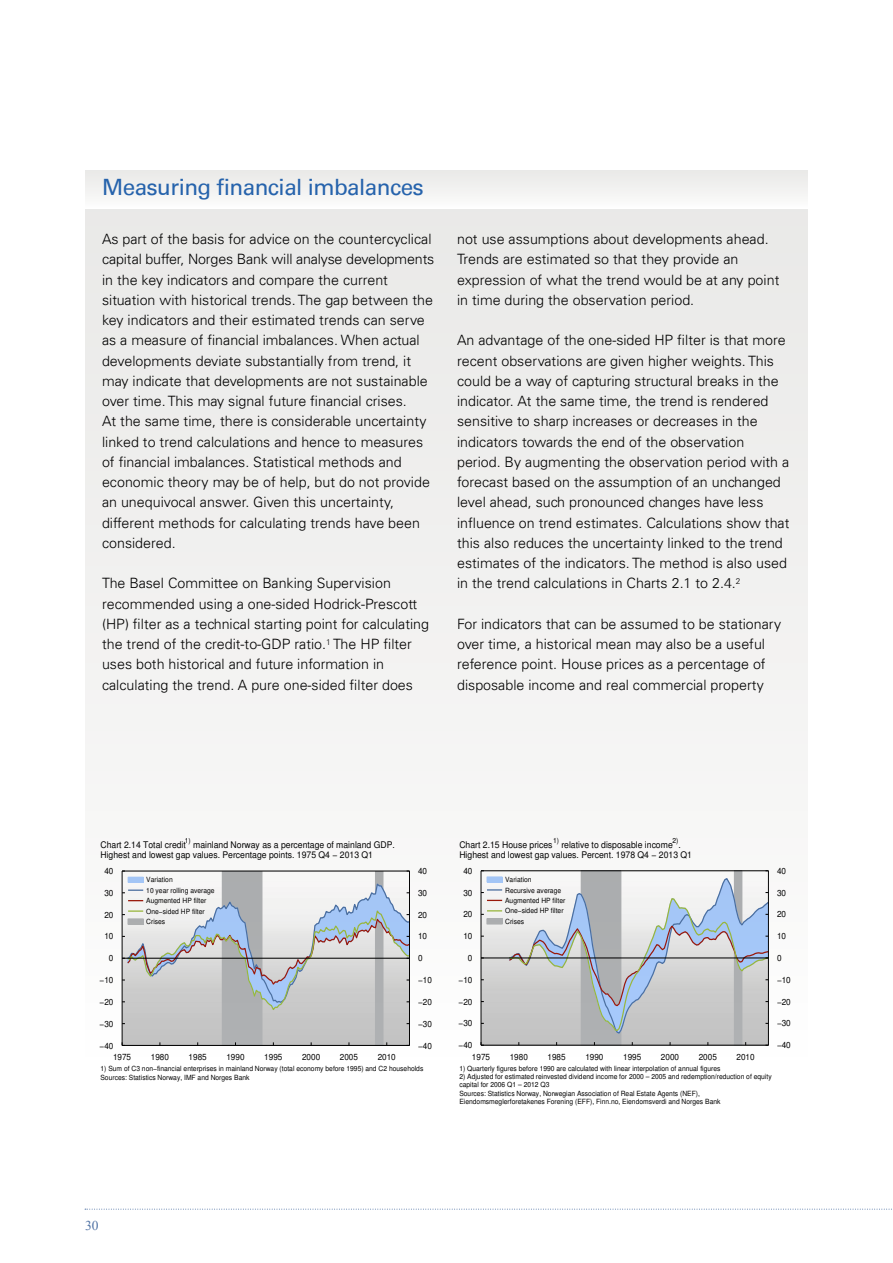
<style>
.page{position:relative;width:893px;height:1263px;background:#fff}
.page>*{position:absolute;margin:0;border:0;box-sizing:border-box;transform-origin:0 0}
.t1{font:22.5px "Univers LT";letter-spacing:-.025em;color:#2663ac}
.t2{font:300 14.25px/20.2px "Univers LT";color:#000}
.t3{font:13.5px "Times New Roman";color:#5173a5}
.t4{font:9.15px/10.6px "Helvetica";color:#000;scale:.94 1}
.t5{font:8.7px "Helvetica";color:#000;scale:.94 1}
.t6{font:7.2px/10.5px "Helvetica";color:#000;scale:.94 1}
</style>
<div class="page">
<svg style="left:85px;top:1209px;width:807px;height:1px"></svg>
<div style="left:85px;top:208px;width:723px;height:859px;background:#f1f1f0"></div>
<div style="left:85px;top:170px;width:723px;height:38px;background:#f2f2f1"></div>
<img style="left:123px;top:872px;width:286px;height:173px">
<div style="left:222px;top:871px;width:40px;height:174px;background:#b0b2b4"></div>
<div style="left:222px;top:871px;width:40px;height:174px;border:1px solid #b0b2b4"></div>
<div style="left:375px;top:871px;width:8px;height:174px;background:#b0b2b4"></div>
<hr style="left:122px;top:1045px;width:287px;height:1px;background:#000">
<hr style="left:122px;top:871px;width:1px;height:174px;background:#000">
<hr style="left:122px;top:871px;width:287px;height:1px;background:#000">
<hr style="left:409px;top:871px;width:1px;height:174px;background:#000">
<div style="left:128px;top:877px;width:15px;height:5px;background:#a3c5f5"></div>
<svg style="left:122px;top:882px;width:287px;height:130px"></svg>
<div style="left:128px;top:919px;width:15px;height:5px;background:#b0b2b4"></div>
<div style="left:127px;top:918px;width:17px;height:7px;border:1px solid #b0b2b4"></div>
<img style="left:482px;top:871px;width:286px;height:174px">
<div style="left:581px;top:871px;width:40px;height:174px;background:#b0b2b4"></div>
<div style="left:581px;top:871px;width:40px;height:174px;border:1px solid #b0b2b4"></div>
<div style="left:734px;top:871px;width:8px;height:174px;background:#b0b2b4"></div>
<div style="left:734px;top:871px;width:8px;height:174px;border:1px solid #b0b2b4"></div>
<hr style="left:481px;top:958px;width:287px;height:1px;background:#000">
<hr style="left:481px;top:1045px;width:287px;height:1px;background:#000">
<hr style="left:481px;top:871px;width:1px;height:174px;background:#000">
<svg style="left:481px;top:1042px;width:3px;height:4px"></svg>
<hr style="left:481px;top:870px;width:287px;height:1px;background:#000">
<hr style="left:768px;top:871px;width:1px;height:174px;background:#000">
<svg style="left:508px;top:877px;width:260px;height:158px"></svg>
<div style="left:487px;top:877px;width:15px;height:5px;background:#a3c5f5"></div>
<div style="left:487px;top:876px;width:15px;height:6px;border:1px solid #a8cbfd"></div>
<svg style="left:481px;top:889px;width:21px;height:4px"></svg>
<svg style="left:487px;top:900px;width:15px;height:1px"></svg>
<svg style="left:481px;top:910px;width:21px;height:5px"></svg>
<div style="left:487px;top:919px;width:15px;height:5px;background:#b0b2b4"></div>
<div style="left:486px;top:918px;width:17px;height:6px;border:1px solid #b0b2b4"></div>
<h1 class="t1" style="left:102px;top:173px;width:323px">Measuring financial imbalances</h1>
<p class="t2" style="left:102px;top:229px;width:334px">As part of the basis for advice on the countercyclical capital buffer, Norges Bank will analyse developments in the key indicators and compare the current situation with historical trends. The gap between the key indicators and their estimated trends can serve as a measure of financial imbalances. When actual developments deviate substantially from trend, it may indicate that developments are not sustainable over time. This may signal future financial crises.<br>At the same time, there is considerable uncertainty linked to trend calculations and hence to measures of financial imbalances. Statistical methods and economic theory may be of help, but do not provide an unequivocal answer. Given this uncertainty, different methods for calculating trends have been considered.</p>
<p class="t2" style="left:102px;top:573px;width:329px">The Basel Committee on Banking Supervision recommended using a one-sided Hodrick-Prescott (HP) filter as a technical starting point for calculating the trend of the credit-to-GDP ratio.<sup>1</sup> The HP filter uses both historical and future information in calculating the trend. A pure one-sided filter does</p>
<p class="t2" style="left:457px;top:229px;width:324px">not use assumptions about developments ahead.<br>Trends are estimated so that they provide an expression of what the trend would be at any point in time during the observation period.</p>
<p class="t2" style="left:457px;top:330px;width:334px">An advantage of the one-sided HP filter is that more recent observations are given higher weights. This could be a way of capturing structural breaks in the indicator. At the same time, the trend is rendered sensitive to sharp increases or decreases in the indicators towards the end of the observation period. By augmenting the observation period with a forecast based on the assumption of an unchanged level ahead, such pronounced changes have less influence on trend estimates. Calculations show that this also reduces the uncertainty linked to the trend estimates of the indicators. The method is also used in the trend calculations in Charts 2.1 to 2.4.<sup>2</sup></p>
<p class="t2" style="left:457px;top:614px;width:326px">For indicators that can be assumed to be stationary over time, a historical mean may also be a useful reference point. House prices as a percentage of disposable income and real commercial property</p>
<p class="t4" style="left:100px;top:840px;width:92px">Chart 2.14 Total credit</p>
<p class="t6" style="left:185px;top:836px;width:8px">1)</p>
<p class="t4" style="left:100px;top:840px;width:315px;text-indent:93px">mainland Norway as a percentage of mainland GDP.<br>Highest and lowest gap values. Percentage points. 1975 Q4 − 2013 Q1</p>
<p class="t4" style="left:459px;top:840px;width:101px">Chart 2.15 House prices</p>
<p class="t6" style="left:553px;top:836px;width:8px">1)</p>
<p class="t4" style="left:561px;top:840px;width:120px">relative to disposable income</p>
<p class="t6" style="left:672px;top:836px;width:8px">2)</p>
<p class="t4" style="left:459px;top:840px;width:249px;text-indent:219px">.<br>Highest and lowest gap values. Percent. 1978 Q4 − 2013 Q1</p>
<p class="t5" style="left:104px;top:868px;width:11px">40</p>
<p class="t5" style="left:418px;top:868px;width:11px">40</p>
<p class="t5" style="left:463px;top:867px;width:11px">40</p>
<p class="t5" style="left:777px;top:867px;width:11px">40</p>
<p class="t5" style="left:104px;top:889px;width:11px">30</p>
<p class="t5" style="left:104px;top:911px;width:11px">20</p>
<p class="t6" style="left:146px;top:875px;width:74px">Variation<br>10 year rolling average<br>Augmented HP filter<br>One−sided HP filter<br>Crises</p>
<p class="t5" style="left:418px;top:889px;width:11px">30</p>
<p class="t5" style="left:418px;top:911px;width:11px">20</p>
<p class="t5" style="left:463px;top:889px;width:11px">30</p>
<p class="t5" style="left:463px;top:911px;width:11px">20</p>
<p class="t6" style="left:505px;top:875px;width:65px">Variation<br>Recursive average<br>Augmented HP filter<br>One−sided HP filter<br>Crises</p>
<p class="t5" style="left:777px;top:889px;width:11px">30</p>
<p class="t5" style="left:777px;top:911px;width:11px">20</p>
<p class="t5" style="left:104px;top:933px;width:11px">10</p>
<p class="t5" style="left:418px;top:933px;width:11px">10</p>
<p class="t5" style="left:463px;top:933px;width:11px">10</p>
<p class="t5" style="left:777px;top:933px;width:11px">10</p>
<p class="t5" style="left:109px;top:955px;width:6px">0</p>
<p class="t5" style="left:418px;top:955px;width:6px">0</p>
<p class="t5" style="left:468px;top:954px;width:6px">0</p>
<p class="t5" style="left:777px;top:954px;width:6px">0</p>
<p class="t5" style="left:100px;top:977px;width:16px">−10</p>
<p class="t5" style="left:418px;top:977px;width:16px">−10</p>
<p class="t5" style="left:459px;top:976px;width:16px">−10</p>
<p class="t5" style="left:777px;top:976px;width:16px">−10</p>
<p class="t5" style="left:100px;top:998px;width:16px">−20</p>
<p class="t5" style="left:418px;top:998px;width:16px">−20</p>
<p class="t5" style="left:459px;top:998px;width:16px">−20</p>
<p class="t5" style="left:777px;top:998px;width:16px">−20</p>
<p class="t5" style="left:100px;top:1020px;width:16px">−30</p>
<p class="t5" style="left:418px;top:1020px;width:16px">−30</p>
<p class="t5" style="left:459px;top:1020px;width:16px">−30</p>
<p class="t5" style="left:777px;top:1020px;width:16px">−30</p>
<p class="t5" style="left:100px;top:1042px;width:16px">−40</p>
<p class="t5" style="left:418px;top:1042px;width:16px">−40</p>
<p class="t5" style="left:459px;top:1042px;width:16px">−40</p>
<p class="t5" style="left:777px;top:1042px;width:16px">−40</p>
<p class="t5" style="left:113px;top:1054px;width:21px">1975</p>
<p class="t5" style="left:151px;top:1054px;width:21px">1980</p>
<p class="t5" style="left:189px;top:1054px;width:21px">1985</p>
<p class="t5" style="left:226px;top:1054px;width:21px">1990</p>
<p class="t5" style="left:264px;top:1054px;width:21px">1995</p>
<p class="t5" style="left:302px;top:1054px;width:21px">2000</p>
<p class="t5" style="left:340px;top:1054px;width:21px">2005</p>
<p class="t5" style="left:378px;top:1054px;width:21px">2010</p>
<p class="t5" style="left:472px;top:1054px;width:21px">1975</p>
<p class="t5" style="left:510px;top:1054px;width:21px">1980</p>
<p class="t5" style="left:547px;top:1054px;width:21px">1985</p>
<p class="t5" style="left:585px;top:1054px;width:21px">1990</p>
<p class="t5" style="left:623px;top:1054px;width:21px">1995</p>
<p class="t5" style="left:661px;top:1054px;width:21px">2000</p>
<p class="t5" style="left:699px;top:1054px;width:21px">2005</p>
<p class="t5" style="left:737px;top:1054px;width:21px">2010</p>
<p class="t6" style="left:100px;top:1065px;width:345px;line-height:8.2px">1) Sum of C3 non−financial enterprises in mainland Norway (total economy before 1995) and C2 households<br>Sources: Statistics Norway, IMF and Norges Bank</p>
<p class="t6" style="left:459px;top:1064px;width:279px">1) Quarterly figures before 1990 are calculated with linear interpolation of annual figures</p>
<p class="t6" style="left:459px;top:1073px;width:334px;line-height:8.2px">2) Adjusted for estimated reinvested dividend income for 2000 – 2005 and redemption/reduction of equity capital for 2006 Q1 – 2012 Q3<br>Sources: Statistics Norway, Norwegian Association of Real Estate Agents (NEF), Eiendomsmeglerforetakenes Forening (EFF), Finn.no, Eiendomsverdi and Norges Bank</p>
<p class="t3" style="left:85px;top:1216px;width:15px">30</p>
</div>
